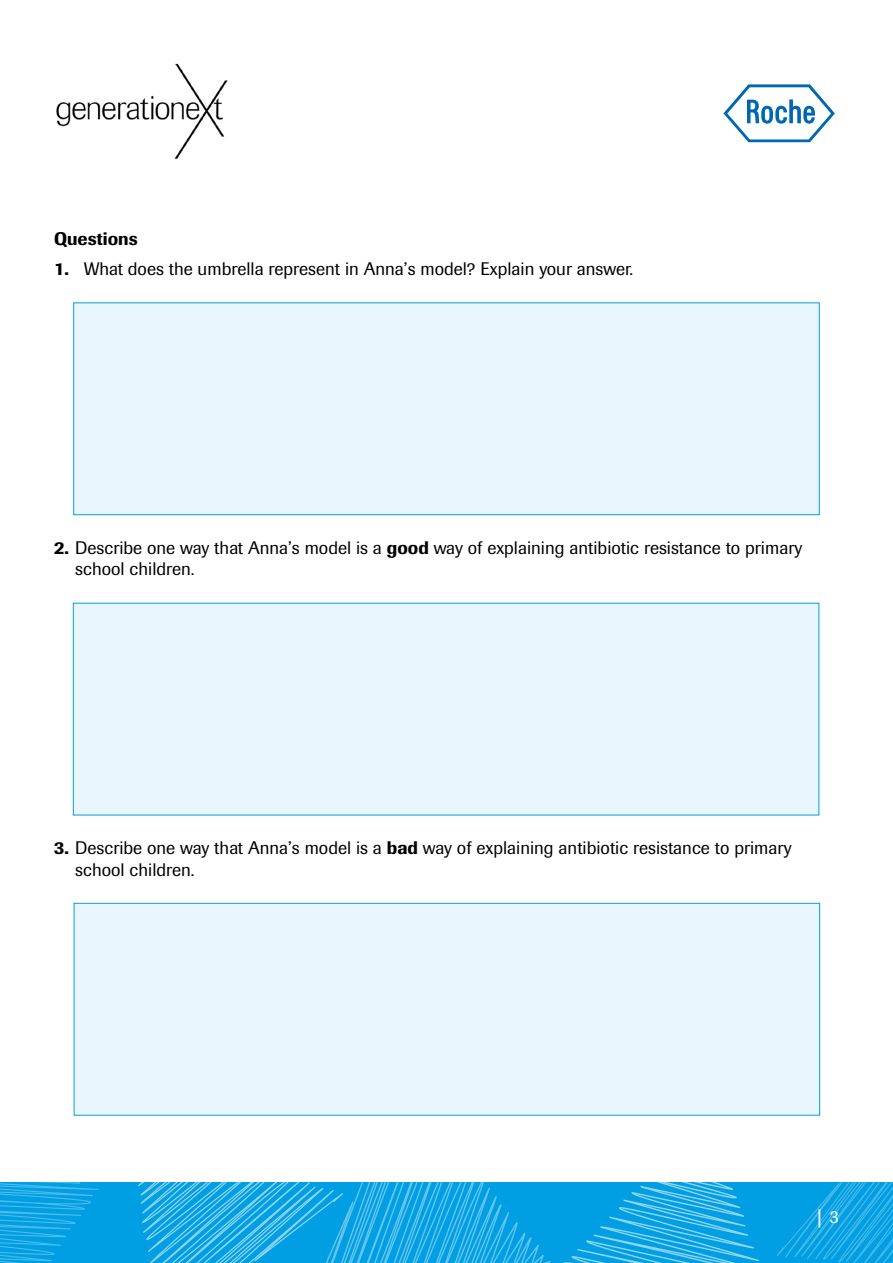
<style>
.page{position:relative;width:893px;height:1263px;background:#fff}
.page>*{position:absolute;margin:0;border:0;box-sizing:border-box;transform-origin:0 0}
.t1{font:18px/21.6px "Imago";color:#000}
.t2{font:500 18px "Imago";color:#000}
.t3{font:700 18px "Courier";color:#fff}
.s1{font-weight:500}
.s2{font-family:"Imago";font-weight:400}
</style>
<div class="page">
<div style="left:0;top:1182px;width:893px;height:81px;background:#009fe3"></div>
<svg style="left:0;top:1090px;width:99px;height:173px"></svg>
<svg style="left:121px;top:1115px;width:113px;height:148px"></svg>
<svg style="left:234px;top:1115px;width:316px;height:148px"></svg>
<svg style="left:550px;top:1115px;width:195px;height:148px"></svg>
<svg style="left:745px;top:1111px;width:148px;height:152px"></svg>
<svg style="left:723px;top:84px;width:112px;height:58px"></svg>
<img style="left:56px;top:63px;width:172px;height:96px">
<div style="left:73px;top:302px;width:747px;height:213px;background:#eaf6fe;border:1px solid #009fe3"></div>
<div style="left:73px;top:603px;width:746px;height:212px;background:#eaf6fe"></div>
<div style="left:74px;top:903px;width:746px;height:212px;background:#eaf6fe;border:1px solid #009fe3"></div>
<p class="t2" style="left:54px;top:227px;width:85px">Questions</p>
<p class="t1" style="left:54px;top:257px;width:581px"><span class="s1">1.</span> What does the umbrella represent in Anna’s model? Explain your answer.</p>
<p class="t1" style="left:75px;top:536px;width:729px;text-indent:-21px"><span class="s1">2.</span> Describe one way that Anna’s model is a <span class="s1">good</span> way of explaining antibiotic resistance to primary school children.</p>
<p class="t1" style="left:75px;top:837px;width:718px;text-indent:-21px"><span class="s1">3.</span> Describe one way that Anna’s model is a <span class="s1">bad</span> way of explaining antibiotic resistance to primary school children.</p>
<p class="t3" style="left:814px;top:1202px;width:26px">∣ <span class="s2">3</span></p>
</div>
